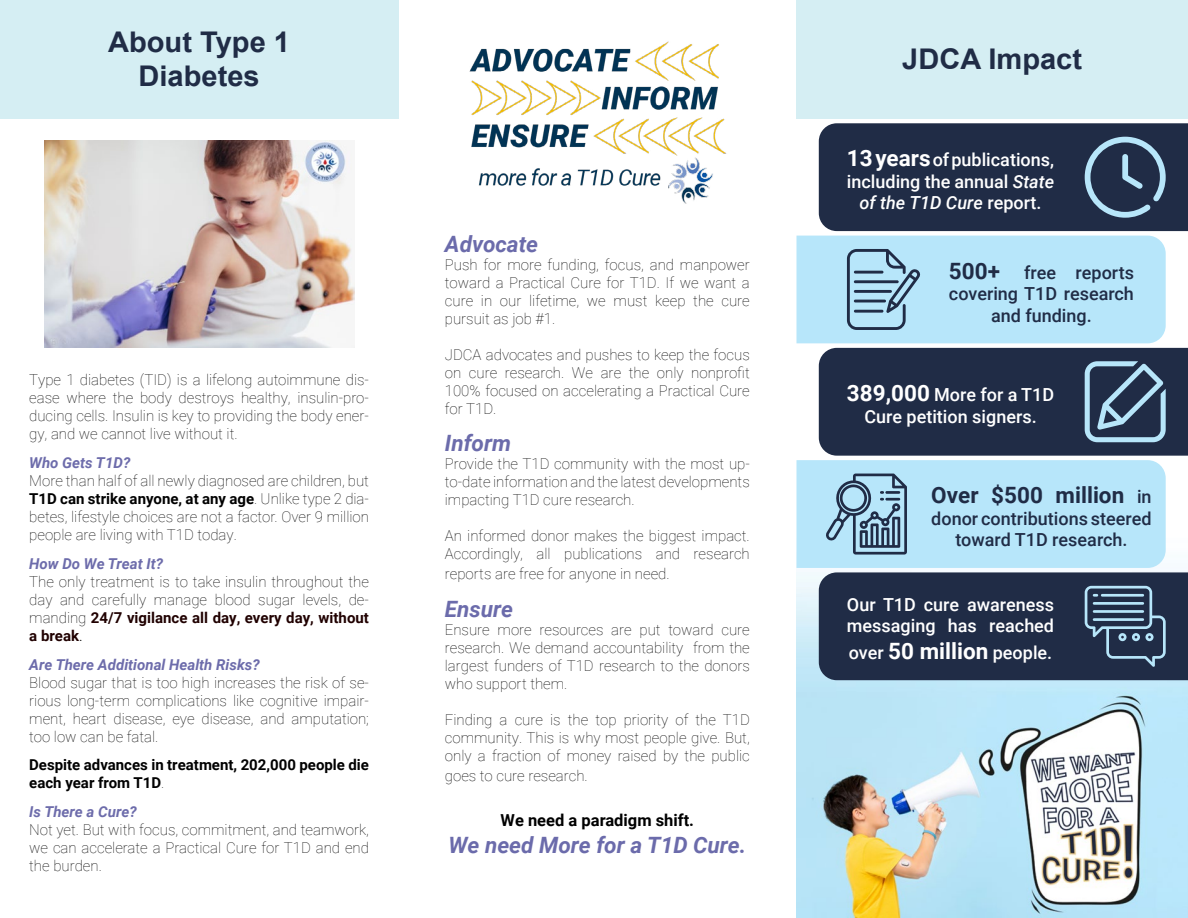
<style>
.page{position:relative;width:1188px;height:918px;background:#fff}
.page>*{position:absolute;margin:0;border:0;box-sizing:border-box;transform-origin:0 0}
.t1{font:700 28.5px/34.2px "Arial";color:#202c46;text-align:center}
.t2{font:italic 700 22.5px "Roboto";color:#6b6bab}
.t3{font:700 22.5px "Roboto";color:#202c46}
.t4{font:500 18px/21.6px "Roboto";color:#fff;text-align:center}
.t5{font:500 18px/21.6px "Roboto";color:#202c46;text-align:center}
.t6{font:700 16.5px "Roboto";color:#000}
.t7{font:100 15px/18px "Roboto";color:#000;text-align:justify}
.t8{font:italic 700 15px "Roboto";color:#6d6cab}
.t9{font:700 15px/18px "Roboto";color:#000}
.s1{font-weight:700}
.s2{font-weight:700;color:#200000}
.s3{font-weight:300}
.s4{font-weight:100}
.s5{font-weight:700;font-size:22.5px}
.s6{font-style:italic}
.s7{font-weight:500;font-size:18px}
</style>
<div class="page">
<img style="left:796px;top:680px;width:392px;height:238px">
<div style="left:0;top:0;width:398px;height:119px;background:#d5eef3"></div>
<div style="left:796px;top:0;width:392px;height:119px;background:#d5eef3"></div>
<img style="left:44px;top:140px;width:310px;height:208px">
<svg style="left:796px;top:123px;width:392px;height:557px;background:#6b8399"></svg>
<img style="left:469px;top:41px;width:258px;height:163px">
<h1 class="t1" style="left:108px;top:25px;width:183px">About Type 1<br>Diabetes</h1>
<p class="t7" style="left:29px;top:370px;width:341px">Type 1 diabetes (TID) is a lifelong autoimmune dis&shy;ease where the body destroys healthy, insulin-pro&shy;ducing cells. Insulin is key to providing the body ener&shy;gy, and we cannot live without it.</p>
<p class="t8" style="left:29px;top:452px;width:103px">Who Gets T1D?</p>
<p class="t7" style="left:29px;top:471px;width:341px">More than half of all newly diagnosed are children, but <span class="s1">T1D can strike anyone, at any age</span>. Unlike type 2 dia&shy;betes, lifestyle choices are not a factor. Over 9 million people are living with T1D today.</p>
<p class="t8" style="left:29px;top:553px;width:135px">How Do We Treat It?</p>
<p class="t7" style="left:29px;top:572px;width:341px">The only treatment is to take insulin throughout the day and carefully manage blood sugar levels, de&shy;manding <span class="s2">24/7 vigilance all day, every day, without a break</span><span class="s3">.</span></p>
<p class="t8" style="left:29px;top:654px;width:232px">Are There Additional Health Risks?</p>
<p class="t7" style="left:29px;top:673px;width:341px">Blood sugar that is too high increases the risk of se&shy;rious long-term complications like cognitive impair&shy;ment, heart disease, eye disease, and amputation; too low can be fatal.</p>
<p class="t9" style="left:29px;top:755px;width:341px">Despite advances in treatment, 202,000 people die each year from T1D<span class="s4">.</span></p>
<p class="t8" style="left:29px;top:801px;width:109px">Is There a Cure?</p>
<p class="t7" style="left:29px;top:820px;width:341px">Not yet. But with focus, commitment, and teamwork, we can accelerate a Practical Cure for T1D and end the burden.</p>
<h2 class="t2" style="left:445px;top:228px;width:95px">Advocate</h2>
<p class="t7" style="left:445px;top:255px;width:306px">Push for more funding, focus, and manpower toward a Practical Cure for T1D. If we want a cure in our lifetime, we must keep the cure pursuit as job #1.</p>
<p class="t7" style="left:445px;top:345px;width:306px">JDCA advocates and pushes to keep the focus on cure research. We are the only nonprofit 100% focused on accelerating a Practical Cure for T1D.</p>
<h2 class="t2" style="left:445px;top:428px;width:68px">Inform</h2>
<p class="t7" style="left:445px;top:454px;width:306px">Provide the T1D community with the most up&shy;to-date information and the latest developments impacting T1D cure research.</p>
<p class="t7" style="left:445px;top:526px;width:306px">An informed donor makes the biggest impact.<br>Accordingly, all publications and research</p>
<p class="t7" style="left:445px;top:564px;width:226px">reports are free for anyone in need.</p>
<h2 class="t2" style="left:445px;top:593px;width:70px">Ensure</h2>
<p class="t7" style="left:445px;top:620px;width:306px">Ensure more resources are put toward cure research. We demand accountability from the largest funders of T1D research to the donors who support them.</p>
<p class="t7" style="left:445px;top:710px;width:306px">Finding a cure is the top priority of the T1D community. This is why most people give. But, only a fraction of money raised by the public</p>
<p class="t7" style="left:445px;top:766px;width:144px">goes to cure research.</p>
<p class="t6" style="left:501px;top:808px;width:195px">We need a paradigm shift.</p>
<h2 class="t2" style="left:448px;top:829px;width:299px">We need More for a T1D Cure.</h2>
<h1 class="t1" style="left:902px;top:42px;width:181px">JDCA Impact</h1>
<p class="t4" style="left:847px;top:148px;width:209px"><span class="s5">13 years</span> of publications, including the annual <span class="s6">State of the T1D Cure</span> report.</p>
<p class="t5" style="left:949px;top:261px;width:187px"><span class="s5">500+</span> free reports covering T1D research and funding.</p>
<p class="t4" style="left:847px;top:383px;width:209px"><span class="s5">389,000</span> More for a T1D<br>Cure petition signers.</p>
<h2 class="t3" style="left:931px;top:479px;width:222px">Over $500 million <span class="s7">in</span></h2>
<p class="t5" style="left:931px;top:507px;width:222px">donor contributions steered toward T1D research.</p>
<p class="t4" style="left:847px;top:593px;width:209px;text-align:left">Our T1D cure awareness messaging has reached</p>
<p class="t4" style="left:849px;top:641px;width:205px">over <span class="s5">50 million</span> people.</p>
</div>
